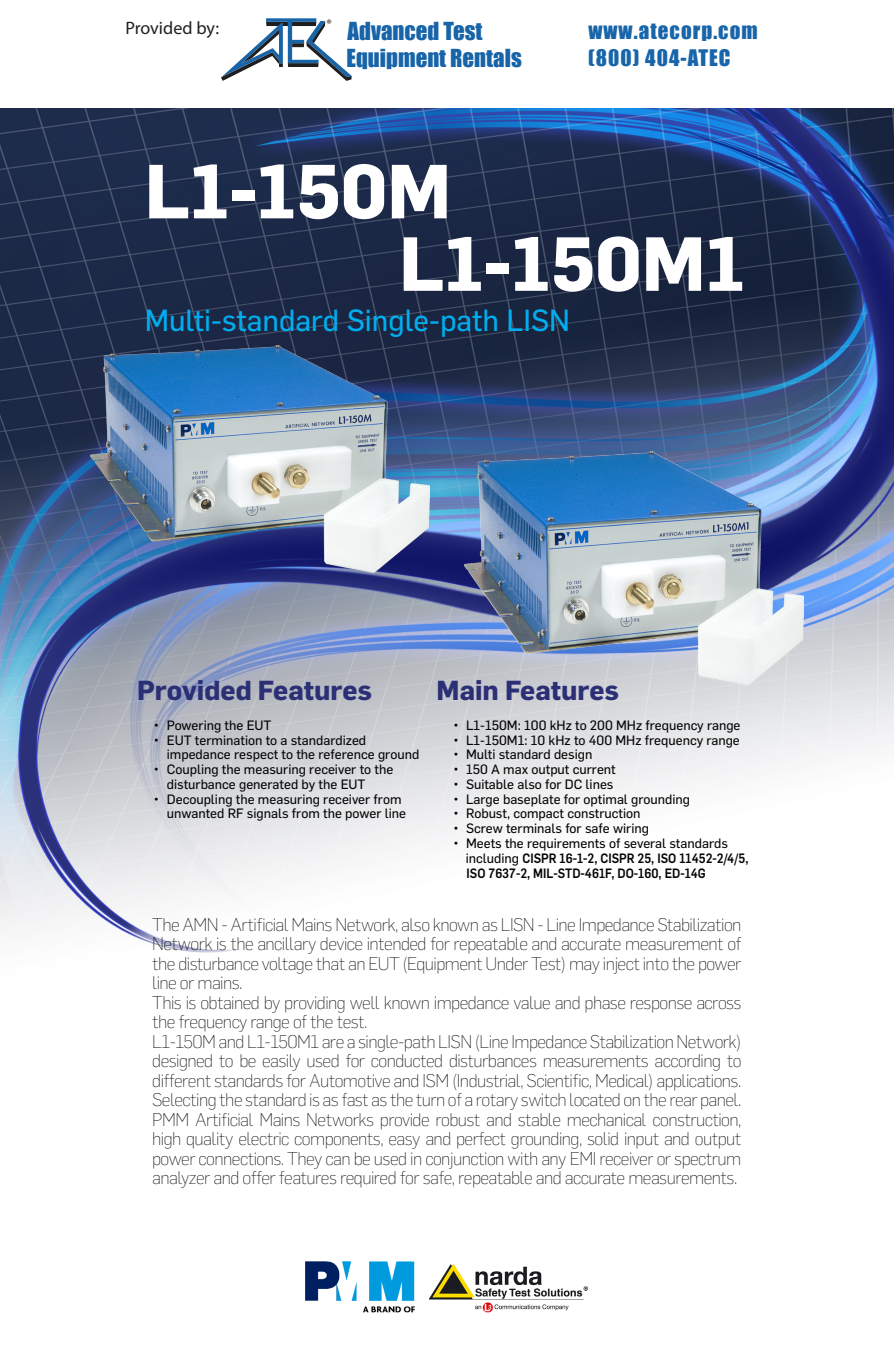
<style>
.page{position:relative;width:894px;height:1372px;background:#fff}
.page>*{position:absolute;margin:0;border:0;box-sizing:border-box;transform-origin:0 0}
.t1{font:700 75px "Flama";color:#fff}
.t2{font:30px "Flama Basic";color:#00aeef}
.t3{font:700 27px "Flama";color:#2b2f76}
.t4{font:22.8px/27px "Impact";color:#1764a8}
.t5{font:21px/27.3px "Impact";letter-spacing:.05em;color:#1865aa}
.t6{font:200 18px/19.5px "Flama";letter-spacing:-.03em;color:#040503;text-align:justify}
.t7{font:18px "Myriad Pro";letter-spacing:-.005em;color:#211e1e}
.t8{font:13.35px "Flama Basic";color:#040503}
.t9{font:500 13.35px "Flama";color:#040503;scale:.9 1}
.t10{font:10.8px "Calibri";color:#211e1e}
.s1{font-family:"Flama Basic";font-weight:400}
</style>
<div class="page">
<img style="left:0;top:109px;width:893px;height:844px">
<img style="left:305px;top:1261px;width:283px;height:52px">
<img style="left:464px;top:452px;width:339px;height:234px">
<img style="left:91px;top:346px;width:338px;height:227px">
<svg style="left:221px;top:18px;width:130px;height:63px"></svg>
<p class="t10" style="left:326px;top:16px;width:7px">®</p>
<p class="t7" style="left:125px;top:17px;width:95px">Provided by:</p>
<p class="t5" style="left:588px;top:17px;width:171px">www.atecorp.com (800) 404-ATEC</p>
<p class="t4" style="left:346px;top:17px;width:176px">Advanced Test<br>Equipment Rentals</p>
<p class="t1" style="left:145px;top:137px;width:308px">L1-150M</p>
<p class="t1" style="left:399px;top:210px;width:347px">L1-150M1</p>
<p class="t2" style="left:145px;top:299px;width:426px">Multi-standard Single-path LISN</p>
<p class="t3" style="left:137px;top:671px;width:236px">Provided Features</p>
<p class="t8" style="left:154px;top:715px;width:119px">• Powering the EUT</p>
<p class="t8" style="left:154px;top:730px;width:214px">• EUT termination to a standardized</p>
<p class="t8" style="left:167px;top:745px;width:254px">impedance respect to the reference ground</p>
<p class="t8" style="left:154px;top:760px;width:241px">• Coupling the measuring receiver to the</p>
<p class="t8" style="left:167px;top:775px;width:200px">disturbance generated by the EUT</p>
<p class="t8" style="left:154px;top:789px;width:249px">• Decoupling the measuring receiver from</p>
<p class="t8" style="left:167px;top:804px;width:241px">unwanted RF signals from the power line</p>
<p class="t3" style="left:436px;top:671px;width:184px">Main Features</p>
<p class="t8" style="left:453px;top:715px;width:288px">• L1-150M: 100 kHz to 200 MHz frequency range</p>
<p class="t8" style="left:453px;top:730px;width:288px">• L1-150M1: 10 kHz to 400 MHz frequency range</p>
<p class="t8" style="left:453px;top:745px;width:140px">• Multi standard design</p>
<p class="t8" style="left:453px;top:760px;width:164px">• 150 A max output current</p>
<p class="t8" style="left:453px;top:775px;width:161px">• Suitable also for DC lines</p>
<p class="t8" style="left:453px;top:789px;width:238px">• Large baseplate for optimal grounding</p>
<p class="t8" style="left:453px;top:804px;width:189px">• Robust, compact construction</p>
<p class="t8" style="left:453px;top:819px;width:197px">• Screw terminals for safe wiring</p>
<p class="t8" style="left:453px;top:834px;width:276px">• Meets the requirements of several standards</p>
<p class="t9" style="left:465px;top:848px;width:315px"><span class="s1">including</span> CISPR 16-1-2, CISPR 25, ISO 11452-2/4/5,</p>
<p class="t9" style="left:466px;top:863px;width:267px">ISO 7637-2, MIL-STD-461F, DO-160, ED-14G</p>
<p class="t6" style="left:152px;top:914px;width:590px">The AMN - Artificial Mains Network, also known as LISN - Line Impedance Stabilization Network is the ancillary device intended for repeatable and accurate measurement of the disturbance voltage that an EUT (Equipment Under Test) may inject into the power line or mains.</p>
<p class="t6" style="left:152px;top:992px;width:590px">This is obtained by providing well known impedance value and phase response across the frequency range of the test.</p>
<p class="t6" style="left:152px;top:1031px;width:590px">L1-150M and L1-150M1 are a single-path LISN (Line Impedance Stabilization Network) designed to be easily used for conducted disturbances measurements according to different standards for Automotive and ISM (Industrial, Scientific, Medical) applications.</p>
<p class="t6" style="left:152px;top:1089px;width:590px">Selecting the standard is as fast as the turn of a rotary switch located on the rear panel.</p>
<p class="t6" style="left:152px;top:1109px;width:590px">PMM Artificial Mains Networks provide robust and stable mechanical construction, high quality electric components, easy and perfect grounding, solid input and output power connections. They can be used in conjunction with any EMI receiver or spectrum</p>
<p class="t6" style="left:152px;top:1167px;width:586px">analyzer and offer features required for safe, repeatable and accurate measurements.</p>
</div>
